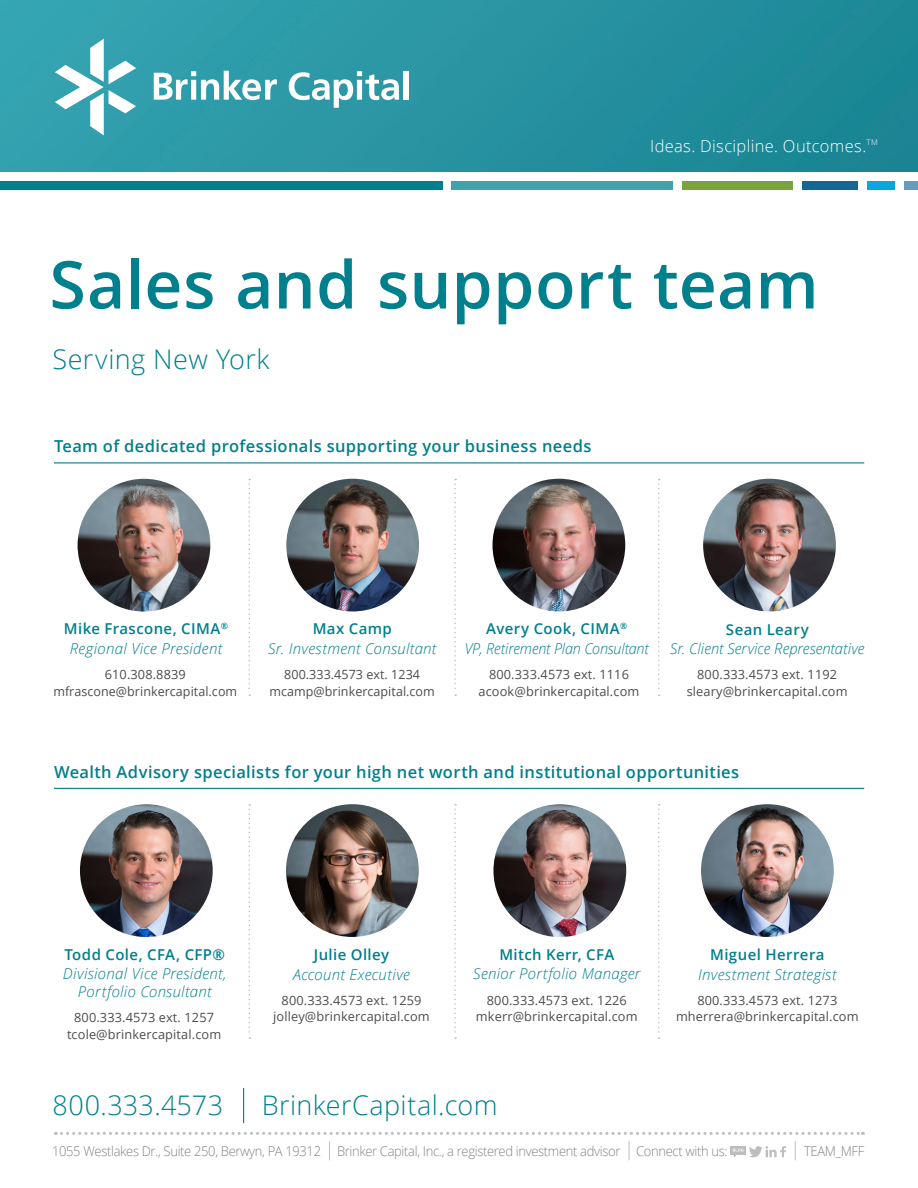
<style>
.page{position:relative;width:918px;height:1188px;background:#fff}
.page>*{position:absolute;margin:0;border:0;box-sizing:border-box;transform-origin:0 0}
.t1{font:600 66px "Open Sans";letter-spacing:.005em;color:#007f8d}
.t2{font:300 27px "Open Sans";letter-spacing:.015em;color:#007f8d}
.t3{font:600 16.5px "Open Sans";letter-spacing:.02em;color:#007f8d}
.t4{font:300 16.5px "Open Sans";letter-spacing:.02em;color:#fff}
.t5{font:italic 300 15px/19.5px "Open Sans";letter-spacing:.02em;color:#007f8d;text-align:center}
.t6{font:italic 300 15px/19.5px "Open Sans";letter-spacing:-.01em;color:#007f8d;text-align:center;scale:.96 1}
.t7{font:italic 300 15px/19.5px "Open Sans";color:#007f8d;text-align:center}
.t8{font:300 13.5px "Open Sans";letter-spacing:-.025em;color:#808285;scale:.96 1}
.t9{font:12.75px/16.5px "Open Sans";letter-spacing:.01em;color:#4b4c4d;text-align:center}
.t10{font:300 7.8px "Open Sans";color:#fff}
.s1{font-weight:600;font-style:normal}
</style>
<div class="page">
<img style="left:0;top:0;width:918px;height:172px">
<svg style="left:154px;top:71px;width:123px;height:29px"></svg>
<svg style="left:289px;top:71px;width:110px;height:37px"></svg>
<div style="left:403px;top:71px;width:5px;height:29px;background:#fff"></div>
<svg style="left:55px;top:39px;width:81px;height:96px"></svg>
<div style="left:452px;top:181px;width:221px;height:9px;background:#41a2ac"></div>
<div style="left:682px;top:181px;width:111px;height:9px;background:#79a33f"></div>
<div style="left:802px;top:181px;width:56px;height:9px;background:#146694"></div>
<div style="left:867px;top:181px;width:28px;height:9px;background:#08a7e0"></div>
<div style="left:0;top:181px;width:442px;height:9px;background:#007f8d"></div>
<div style="left:904px;top:181px;width:14px;height:9px;background:#689cbc"></div>
<svg style="left:55px;top:1132px;width:808px;height:3px"></svg>
<hr style="left:243px;top:1088px;width:1px;height:35px;background:#007f8d">
<img style="left:77px;top:478px;width:134px;height:134px">
<img style="left:492px;top:478px;width:134px;height:134px">
<img style="left:703px;top:478px;width:133px;height:134px">
<img style="left:80px;top:804px;width:133px;height:133px">
<img style="left:286px;top:804px;width:133px;height:133px">
<img style="left:493px;top:804px;width:134px;height:133px">
<img style="left:701px;top:804px;width:133px;height:133px">
<svg style="left:248px;top:479px;width:2px;height:217px"></svg>
<svg style="left:454px;top:479px;width:2px;height:217px"></svg>
<svg style="left:658px;top:479px;width:2px;height:217px"></svg>
<hr style="left:54px;top:462px;width:810px;height:1px;background:#007f8d">
<hr style="left:54px;top:788px;width:810px;height:1px;background:#007f8d">
<svg style="left:248px;top:804px;width:2px;height:235px"></svg>
<svg style="left:454px;top:804px;width:2px;height:235px"></svg>
<svg style="left:658px;top:804px;width:2px;height:235px"></svg>
<div style="left:731px;top:1146px;width:15px;height:9px;background:#bcbdc0"></div>
<svg style="left:733px;top:1146px;width:53px;height:11px"></svg>
<svg style="left:329px;top:1141px;width:1px;height:19px"></svg>
<svg style="left:629px;top:1141px;width:1px;height:19px"></svg>
<svg style="left:795px;top:1141px;width:1px;height:19px"></svg>
<img style="left:286px;top:478px;width:133px;height:134px">
<p class="t4" style="left:650px;top:135px;width:218px">Ideas. Discipline. Outcomes.</p>
<p class="t10" style="left:867px;top:136px;width:13px">TM</p>
<p class="t1" style="left:50px;top:239px;width:771px">Sales and support team</p>
<p class="t2" style="left:52px;top:340px;width:219px">Serving New York</p>
<p class="t3" style="left:54px;top:435px;width:539px">Team of dedicated professionals supporting your business needs</p>
<p class="t5" style="left:64px;top:619px;width:166px"><span class="s1">Mike Frascone, CIMA</span><sup>®<br></sup>Regional Vice President</p>
<p class="t9" style="left:53px;top:666px;width:185px">610.308.8839 mfrascone@brinkercapital.com</p>
<p class="t5" style="left:268px;top:619px;width:170px"><span class="s1">Max Camp<br></span>Sr. Investment Consultant</p>
<p class="t9" style="left:269px;top:666px;width:167px">800.333.4573 ext. 1234 mcamp@brinkercapital.com</p>
<p class="t6" style="left:465px;top:619px;width:193px"><span class="s1">Avery Cook, CIMA</span><sup>®<br></sup>VP, Retirement Plan Consultant</p>
<p class="t9" style="left:479px;top:666px;width:162px">800.333.4573 ext. 1116 acook@brinkercapital.com</p>
<p class="t7" style="left:670px;top:619px;width:196px"><span class="s1">Sean Leary<br></span>Sr. Client Service Representative</p>
<p class="t9" style="left:697px;top:666px;width:141px">800.333.4573 ext. 1192</p>
<p class="t9" style="left:687px;top:682px;width:162px">sleary@brinkercapital.com</p>
<p class="t3" style="left:54px;top:760px;width:687px">Wealth Advisory specialists for your high net worth and institutional opportunities</p>
<p class="t5" style="left:63px;top:944px;width:165px;text-align:left"><span class="s1">Todd Cole, CFA, CFP®<br></span>Divisional Vice President,</p>
<p class="t5" style="left:78px;top:982px;width:135px">Portfolio Consultant</p>
<p class="t9" style="left:67px;top:1009px;width:156px">800.333.4573 ext. 1257 tcole@brinkercapital.com</p>
<p class="t5" style="left:293px;top:944px;width:119px"><span class="s1">Julie Olley<br></span>Account Executive</p>
<p class="t9" style="left:282px;top:991px;width:141px">800.333.4573 ext. 1259</p>
<p class="t9" style="left:273px;top:1008px;width:158px">jolley@brinkercapital.com</p>
<p class="t5" style="left:473px;top:944px;width:169px"><span class="s1">Mitch Kerr, CFA<br></span>Senior Portfolio Manager</p>
<p class="t9" style="left:487px;top:991px;width:141px">800.333.4573 ext. 1226</p>
<p class="t9" style="left:476px;top:1008px;width:163px">mkerr@brinkercapital.com</p>
<p class="t2" style="left:52px;top:1087px;width:172px">800.333.4573</p>
<p class="t2" style="left:262px;top:1087px;width:237px">BrinkerCapital.com</p>
<p class="t5" style="left:698px;top:944px;width:140px"><span class="s1">Miguel Herrera<br></span>Investment Strategist</p>
<p class="t9" style="left:676px;top:991px;width:184px">800.333.4573 ext. 1273 mherrera@brinkercapital.com</p>
<p class="t8" style="left:52px;top:1142px;width:705px">1055 Westlakes Dr., Suite 250, Berwyn, PA 19312 Brinker Capital, Inc., a registered investment advisor Connect with us:</p>
<p class="t8" style="left:804px;top:1142px;width:64px">TEAM_MFF</p>
</div>
